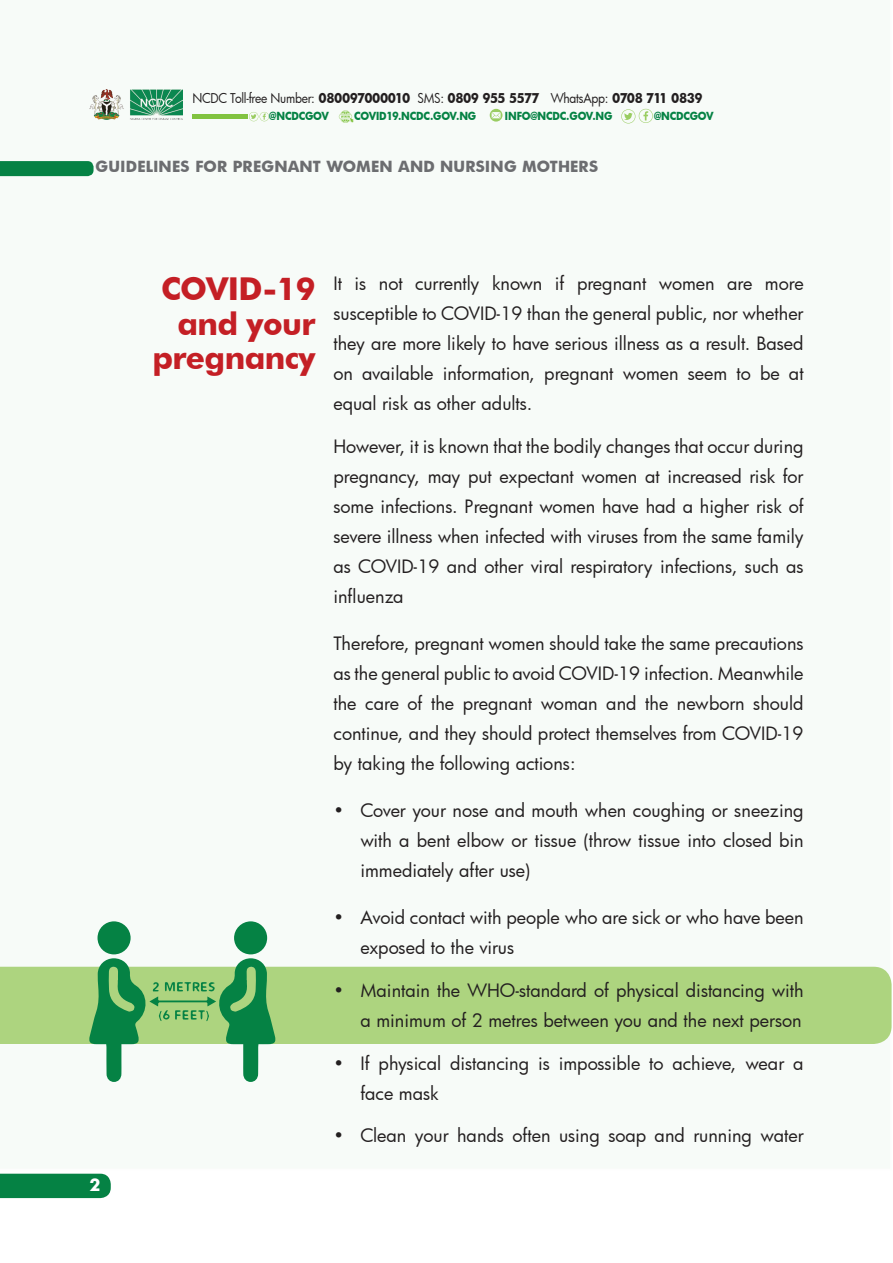
<style>
.page{position:relative;width:893px;height:1263px;background:#fff}
.page>*{position:absolute;margin:0;border:0;box-sizing:border-box;transform-origin:0 0}
.t1{font:700 31.5px/34.5px "Futura BT";letter-spacing:-.02em;color:#c41f25;text-align:right}
.t2{font:18px/30px "Futura";color:#231f20;text-align:justify}
.t3{font:700 16.5px "Futura";color:#fff}
.t4{font:700 15px "Futura";letter-spacing:.01em;color:#6c6d70}
.t5{font:700 13.2px "Futura";letter-spacing:-.055em;color:#231f20;scale:.91 1}
.t6{font:700 10.95px "Futura";letter-spacing:-.02em;color:#058244;scale:.91 1}
.s1{font-weight:400}
</style>
<div class="page">
<div style="left:0;top:1174px;width:111px;height:24px;background:#058244"></div>
<img style="left:90px;top:89px;width:92px;height:31px">
<svg style="left:0;top:161px;width:94px;height:15px"></svg>
<hr style="left:192px;top:115px;width:56px;height:4px;background:#81c340">
<svg style="left:339px;top:110px;width:15px;height:13px"></svg>
<svg style="left:249px;top:112px;width:20px;height:9px"></svg>
<svg style="left:490px;top:109px;width:12px;height:13px"></svg>
<svg style="left:621px;top:109px;width:32px;height:14px"></svg>
<div style="left:0;top:967px;width:891px;height:77px;background:#add47f"></div>
<div style="left:97px;top:921px;width:34px;height:33px;background:#058244;border-radius:50%"></div>
<div style="left:234px;top:921px;width:33px;height:33px;background:#058244;border-radius:50%"></div>
<svg style="left:88px;top:958px;width:188px;height:124px"></svg>
<p class="t5" style="left:192px;top:89px;width:562px"><span class="s1">NCDC Toll-free Number:</span> 080097000010 <span class="s1">SMS:</span> 0809 955 5577 <span class="s1">WhatsApp:</span> 0708 711 0839</p>
<p class="t6" style="left:269px;top:108px;width:67px">@NCDCGOV</p>
<p class="t6" style="left:354px;top:108px;width:135px">COVID19.NCDC.GOV.NG</p>
<p class="t6" style="left:505px;top:108px;width:119px">INFO@NCDC.GOV.NG</p>
<p class="t6" style="left:654px;top:108px;width:67px">@NCDCGOV</p>
<p class="t4" style="left:96px;top:156px;width:504px">GUIDELINES FOR PREGNANT WOMEN AND NURSING MOTHERS</p>
<p class="t3" style="left:90px;top:1173px;width:13px">2</p>
<h1 class="t1" style="left:152px;top:272px;width:165px">COVID-19 and your pregnancy</h1>
<p class="t2" style="left:333px;top:268px;width:472px">It is not currently known if pregnant women are more susceptible to COVID-19 than the general public, nor whether they are more likely to have serious illness as a result. Based on available information, pregnant women seem to be at equal risk as other adults.</p>
<p class="t2" style="left:333px;top:431px;width:472px">However, it is known that the bodily changes that occur during pregnancy, may put expectant women at increased risk for some infections. Pregnant women have had a higher risk of severe illness when infected with viruses from the same family as COVID-19 and other viral respiratory infections, such as influenza</p>
<p class="t2" style="left:333px;top:628px;width:472px">Therefore, pregnant women should take the same precautions as the general public to avoid COVID-19 infection. Meanwhile the care of the pregnant woman and the newborn should continue, and they should protect themselves from COVID-19 by taking the following actions:</p>
<p class="t2" style="left:360px;top:795px;width:445px;text-indent:-27px">• Cover your nose and mouth when coughing or sneezing with a bent elbow or tissue (throw tissue into closed bin immediately after use)</p>
<p class="t2" style="left:360px;top:902px;width:445px;text-indent:-27px">• Avoid contact with people who are sick or who have been exposed to the virus</p>
<p class="t2" style="left:333px;top:975px;width:472px;text-align:right">• Maintain the WHO-standard of physical distancing with a minimum of 2 metres between you and the next person</p>
<p class="t2" style="left:360px;top:1047px;width:445px;text-indent:-27px">• If physical distancing is impossible to achieve, wear a face mask</p>
<p class="t2" style="left:333px;top:1120px;width:472px">• Clean your hands often using soap and running water</p>
</div>
